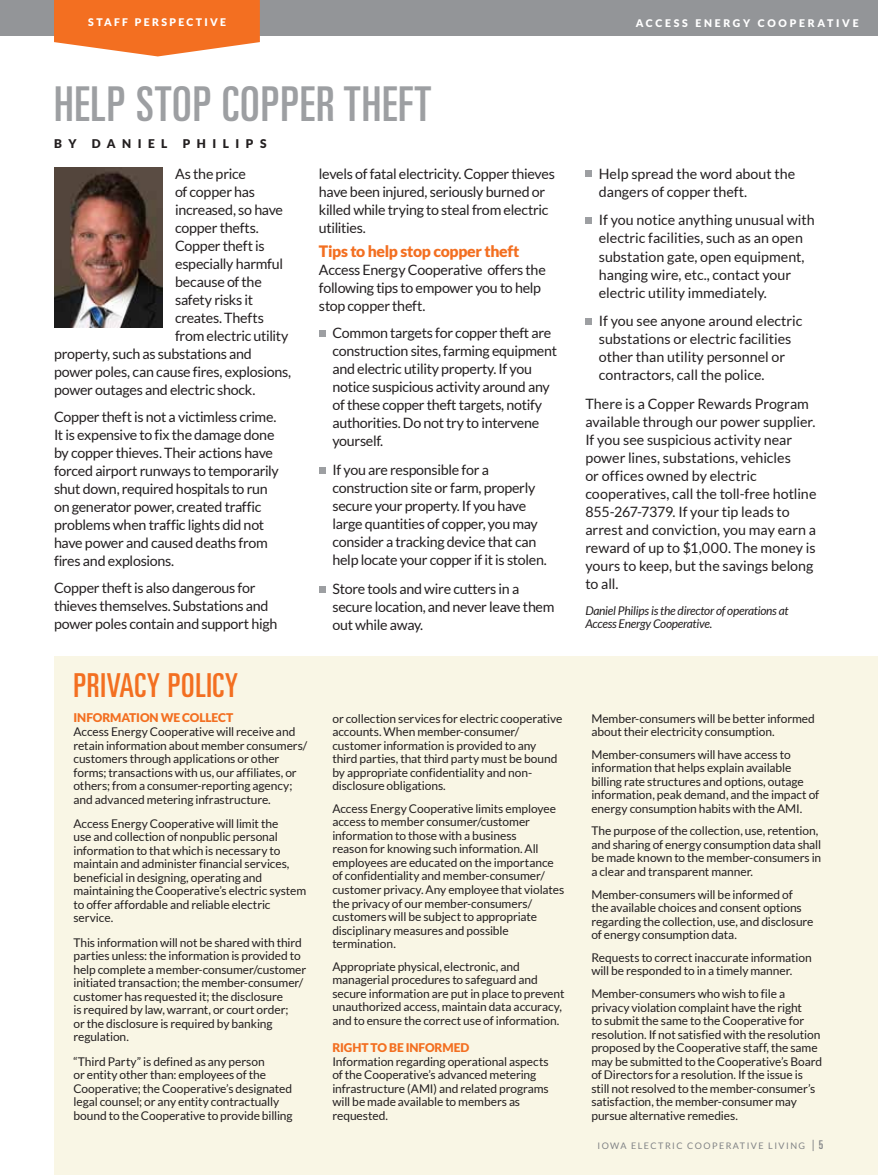
<style>
.page{position:relative;width:878px;height:1175px;background:#fff}
.page>*{position:absolute;margin:0;border:0;box-sizing:border-box;transform-origin:0 0}
.t1{font:ultra-condensed 48px "Univers LT Std";letter-spacing:.02em;color:#9d9fa2}
.t2{font:ultra-condensed 33px "Univers LT Std";letter-spacing:.02em;color:#f36f21}
.t3{font:900 15.75px "Lato";letter-spacing:-.02em;color:#f36f21}
.t4{font:14.25px/18px "Lato";letter-spacing:-.02em;color:#231f20}
.t5{font:14.25px/18px "Lato";color:#231f20}
.t6{font:12px/13.5px "Lato";letter-spacing:-.01em;color:#231f20}
.t7{font:italic 12px/13.5px "Lato";letter-spacing:-.02em;color:#231f20}
.t8{font:900 12px "Lato";letter-spacing:-.005em;color:#f36f21}
.t9{font:900 12px "Lato";letter-spacing:.54em;color:#231f20}
.t10{font:900 10.5px "Lato";letter-spacing:.245em;color:#fff}
.t11{font:900 10.5px "Lato";letter-spacing:.22em;color:#fff}
.t12{font:9px "Lato";letter-spacing:.16em;color:#808285}
.s1{color:#222}
.s2{font-size:12px}
.s3{font-family:"Univers";font-stretch:ultra-condensed;font-size:12px}
</style>
<div class="page">
<div style="left:54px;top:656px;width:824px;height:518px;background:#f9f6e5"></div>
<div style="left:0;top:0;width:878px;height:35px;background:#939598"></div>
<svg style="left:54px;top:0;width:206px;height:56px;background:#f4803b"></svg>
<svg style="left:319px;top:330px;width:6px;height:6px"></svg>
<svg style="left:319px;top:467px;width:6px;height:6px"></svg>
<svg style="left:319px;top:586px;width:6px;height:6px"></svg>
<img style="left:55px;top:167px;width:107px;height:160px">
<svg style="left:585px;top:171px;width:6px;height:6px"></svg>
<div style="left:585px;top:217px;width:6px;height:7px;background:#9d9fa2"></div>
<div style="left:585px;top:318px;width:6px;height:7px;background:#9d9fa2"></div>
<p class="t11" style="left:88px;top:16px;width:139px">STAFF PERSPECTIVE</p>
<p class="t10" style="left:635px;top:17px;width:224px">ACCESS ENERGY COOPERATIVE</p>
<h1 class="t1" style="left:54px;top:77px;width:379px">HELP STOP COPPER THEFT</h1>
<p class="t9" style="left:54px;top:137px;width:24px">B Y</p>
<p class="t9" style="left:92px;top:137px;width:77px">DANIEL</p>
<p class="t9" style="left:183px;top:137px;width:85px">PHILIPS</p>
<p class="t4" style="left:319px;top:164px;width:237px">levels of fatal electricity. Copper thieves have been injured, seriously burned or killed while trying to steal from electric utilities.</p>
<h3 class="t3" style="left:319px;top:242px;width:202px">Tips to help stop copper theft</h3>
<p class="t4" style="left:319px;top:261px;width:228px">Access Energy Cooperative offers the following tips to empower you to help stop copper theft.</p>
<p class="t4" style="left:332px;top:324px;width:226px">Common targets for copper theft are construction sites, farming equipment and electric utility property. If you notice suspicious activity around any of these copper theft targets, notify authorities. Do not try to intervene yourself.</p>
<p class="t4" style="left:332px;top:461px;width:216px">If you are responsible for a construction site or farm, properly secure your property. If you have large quantities of copper, you may consider a tracking device that can help locate your copper if it is stolen.</p>
<p class="t4" style="left:332px;top:579px;width:223px">Store tools and wire cutters in a secure location, and never leave them out while away.</p>
<p class="t4" style="left:175px;top:164px;width:72px">As the price</p>
<p class="t4" style="left:175px;top:182px;width:81px">of copper has</p>
<p class="t4" style="left:175px;top:200px;width:109px">increased, so have</p>
<p class="t4" style="left:175px;top:218px;width:85px">copper thefts.</p>
<p class="t4" style="left:175px;top:236px;width:91px">Copper theft is</p>
<p class="t4" style="left:175px;top:254px;width:109px">especially harmful</p>
<p class="t4" style="left:175px;top:272px;width:88px">because of the</p>
<p class="t4" style="left:175px;top:290px;width:80px">safety risks it</p>
<p class="t4" style="left:175px;top:308px;width:90px">creates. Thefts</p>
<p class="t4" style="left:175px;top:326px;width:115px">from electric utility</p>
<p class="t4" style="left:54px;top:344px;width:199px">property, such as substations and</p>
<p class="t4" style="left:54px;top:362px;width:239px">power poles, can cause fires, explosions,</p>
<p class="t4" style="left:54px;top:380px;width:203px">power outages and electric shock.</p>
<p class="t4" style="left:54px;top:407px;width:226px">Copper theft is not a victimless crime.<br>It is expensive to fix the damage done by copper thieves. Their actions have forced airport runways to temporarily shut down, required hospitals to run on generator power, created traffic problems when traffic lights did not have power and caused deaths from fires and explosions.</p>
<p class="t4" style="left:54px;top:579px;width:225px">Copper theft is also dangerous for thieves themselves. Substations and power poles contain and support high</p>
<h2 class="t2" style="left:73px;top:666px;width:166px">PRIVACY POLICY</h2>
<p class="t8" style="left:73px;top:711px;width:161px">INFORMATION WE COLLECT</p>
<p class="t6" style="left:73px;top:725px;width:235px">Access Energy Cooperative will receive and retain information about member consumers/ customers through applications or other forms; transactions with us, our affiliates, or others; from a consumer-reporting agency; and advanced metering infrastructure.</p>
<p class="t6" style="left:73px;top:816px;width:234px">Access Energy Cooperative will limit the<br>use and collection of nonpublic personal information to that which is necessary to maintain and administer financial services, beneficial in designing, operating and maintaining the Cooperative’s electric system to offer affordable and reliable electric service.</p>
<p class="t6" style="left:73px;top:935px;width:234px">This information will not be shared with third parties unless: the information is provided to help complete a member-consumer/customer initiated transaction; the member-consumer/ customer has requested it; the disclosure<br>is required by law, warrant, or court order;<br>or the disclosure is required by banking regulation.</p>
<p class="t6" style="left:73px;top:1054px;width:221px">“Third Party” is defined as any person<br>or entity other than: employees of the Cooperative; the Cooperative’s designated legal counsel; or any entity contractually bound to the Cooperative to provide billing</p>
<p class="t6" style="left:332px;top:711px;width:231px">or collection services for electric cooperative accounts. When member-consumer/ customer information is provided to any third parties, that third party must be bound by appropriate confidentiality and non&shy;disclosure obligations.</p>
<p class="t6" style="left:332px;top:801px;width:233px">Access Energy Cooperative limits employee access to member consumer/customer information to those with a business<br>reason for knowing such information. All employees are educated on the importance of confidentiality and member-consumer/ customer privacy. Any employee that violates the privacy of our member-consumers/ customers will be subject to appropriate disciplinary measures and possible termination.</p>
<p class="t6" style="left:332px;top:959px;width:233px">Appropriate physical, electronic, and managerial procedures to safeguard and secure information are put in place to prevent unauthorized access, maintain data accuracy, and to ensure the correct use of information.</p>
<p class="t8" style="left:332px;top:1041px;width:138px">RIGHT TO BE INFORMED</p>
<p class="t6" style="left:332px;top:1054px;width:218px">Information regarding operational aspects of the Cooperative’s advanced metering infrastructure (AMI) and related programs will be made available to members as requested.</p>
<p class="t5" style="left:599px;top:164px;width:198px">Help spread the word about the dangers of copper theft.</p>
<p class="t5" style="left:599px;top:211px;width:217px">If you notice anything unusual with electric facilities, such as an open substation gate, open equipment, hanging wire, etc., contact your electric utility immediately.</p>
<p class="t5" style="left:599px;top:312px;width:205px">If you see anyone around electric substations or electric facilities other than utility personnel or contractors, call the police.</p>
<p class="t5" style="left:585px;top:395px;width:232px"><span class="s1">There is</span> a Copper Rewards Program available through our power supplier.<br>If you see suspicious activity near power lines, substations, vehicles<br>or offices owned by electric cooperatives, call the toll-free hotline 855-267-7379. If your tip leads to arrest and conviction, you may earn a reward of up to $1,000. The money is yours to keep, but the savings belong to all.</p>
<p class="t7" style="left:585px;top:604px;width:205px">Daniel Philips is the director of operations at<br>Access Energy Cooperative.</p>
<p class="t6" style="left:591px;top:711px;width:225px">Member-consumers will be better informed about their electricity consumption.</p>
<p class="t6" style="left:591px;top:747px;width:229px">Member-consumers will have access to information that helps explain available billing rate structures and options, outage information, peak demand, and the impact of energy consumption habits with the AMI.</p>
<p class="t6" style="left:591px;top:824px;width:231px">The purpose of the collection, use, retention, and sharing of energy consumption data shall be made known to the member-consumers in a clear and transparent manner.</p>
<p class="t6" style="left:591px;top:887px;width:224px">Member-consumers will be informed of<br>the available choices and consent options regarding the collection, use, and disclosure of energy consumption data.</p>
<p class="t6" style="left:591px;top:950px;width:222px">Requests to correct inaccurate information will be responded to in a timely manner.</p>
<p class="t6" style="left:591px;top:986px;width:232px">Member-consumers who wish to file a privacy violation complaint have the right<br>to submit the same to the Cooperative for resolution. If not satisfied with the resolution proposed by the Cooperative staff, the same may be submitted to the Cooperative’s Board of Directors for a resolution. If the issue is still not resolved to the member-consumer’s satisfaction, the member-consumer may pursue alternative remedies.</p>
<p class="t12" style="left:597px;top:1141px;width:227px">IOWA ELECTRIC COOPERATIVE LIVING <span class="s2">|</span> <span class="s3">5</span></p>
</div>
